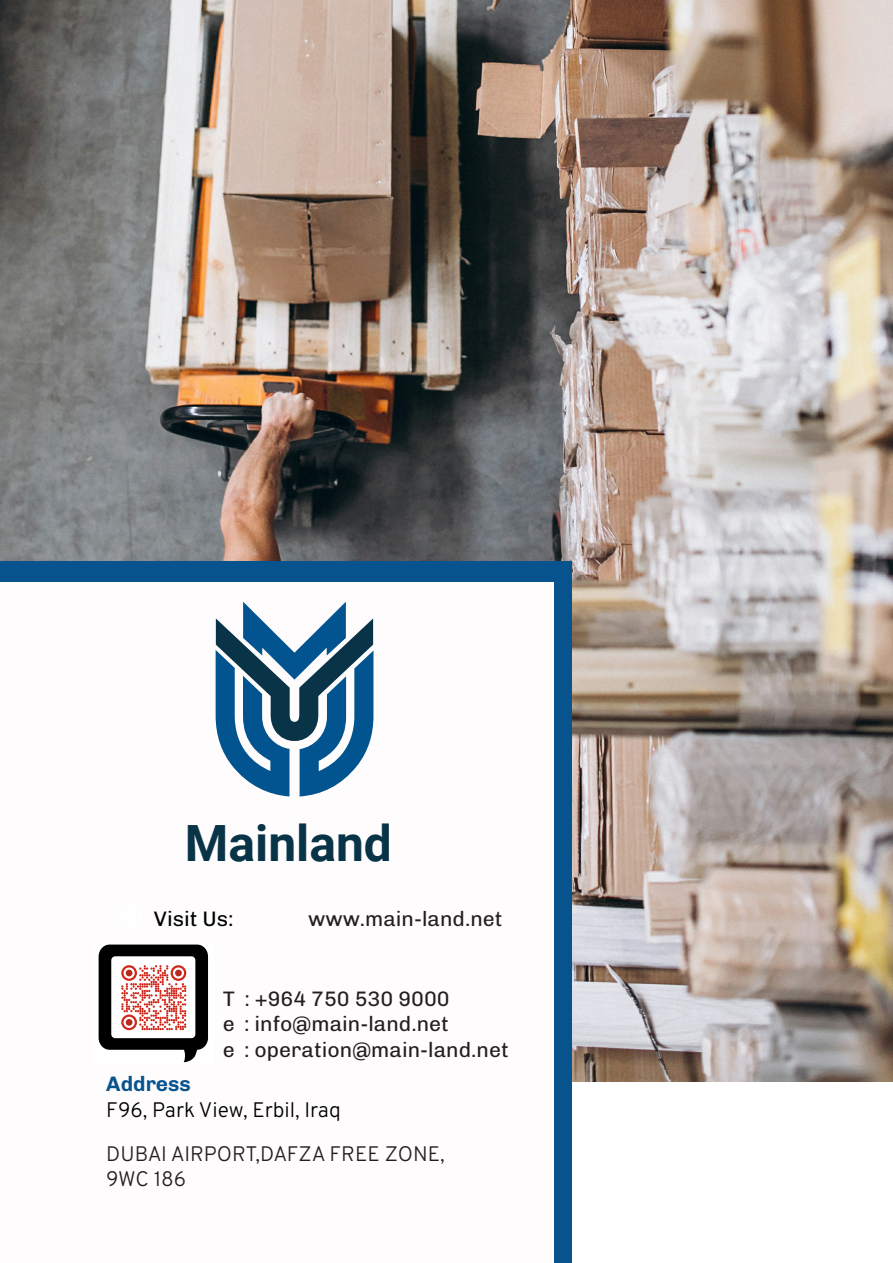
<style>
.page{position:relative;width:893px;height:1263px;background:#fff}
.page>*{position:absolute;margin:0;border:0;box-sizing:border-box;transform-origin:0 0}
.t1{font:700 49.95px "Roboto";color:#093448}
.BT_14{font:21px "Chivo";color:#231f20}
.BT_Bold_14{font:300 21px/25.2px "Overpass";letter-spacing:-.005em;color:#231f20}
.BT_Bold_14-2{font:300 21px "Overpass";color:#000}
.BT_14-2{font:21px "Chivo";color:#000001}
.BT_Bold_14-3{font:700 21px "Chivo";color:#07538e}
</style>
<div class="page">
<img style="left:0;top:0;width:893px;height:1081px">
<div style="left:0;top:561px;width:572px;height:702px;background:#07538e"></div>
<div style="left:0;top:583px;width:554px;height:680px;background:#fefcfd"></div>
<div style="left:99px;top:945px;width:109px;height:105px;background:#000;border-radius:11px"></div>
<svg style="left:183px;top:1049px;width:15px;height:14px"></svg>
<div style="left:111px;top:956px;width:84px;height:82px;background:#fff;border-radius:4px"></div>
<svg style="left:121px;top:965px;width:65px;height:65px"></svg>
<div style="left:126px;top:1019px;width:6px;height:7px;background:#b7291f;border-radius:50%"></div>
<svg style="left:216px;top:602px;width:157px;height:194px"></svg>
<p class="t1" style="left:185px;top:808px;width:208px">Mainland</p>
<p class="BT_14-2" style="left:154px;top:903px;width:81px">Visit Us:</p>
<p class="BT_14" style="left:308px;top:903px;width:196px">www.main-land.net</p>
<p class="BT_14" style="left:223px;top:983px;width:229px">T : +964 750 530 9000</p>
<p class="BT_14" style="left:223px;top:1008px;width:228px">e : info@main-land.net</p>
<p class="BT_14" style="left:223px;top:1033px;width:288px">e : operation@main-land.net</p>
<p class="BT_Bold_14-3" style="left:106px;top:1072px;width:86px">Address</p>
<p class="BT_Bold_14-2" style="left:106px;top:1092px;width:236px">F96, Park View, Erbil, Iraq</p>
<p class="BT_Bold_14" style="left:106px;top:1140px;width:340px">DUBAI AIRPORT,DAFZA FREE ZONE,<br>9WC 186</p>
</div>
